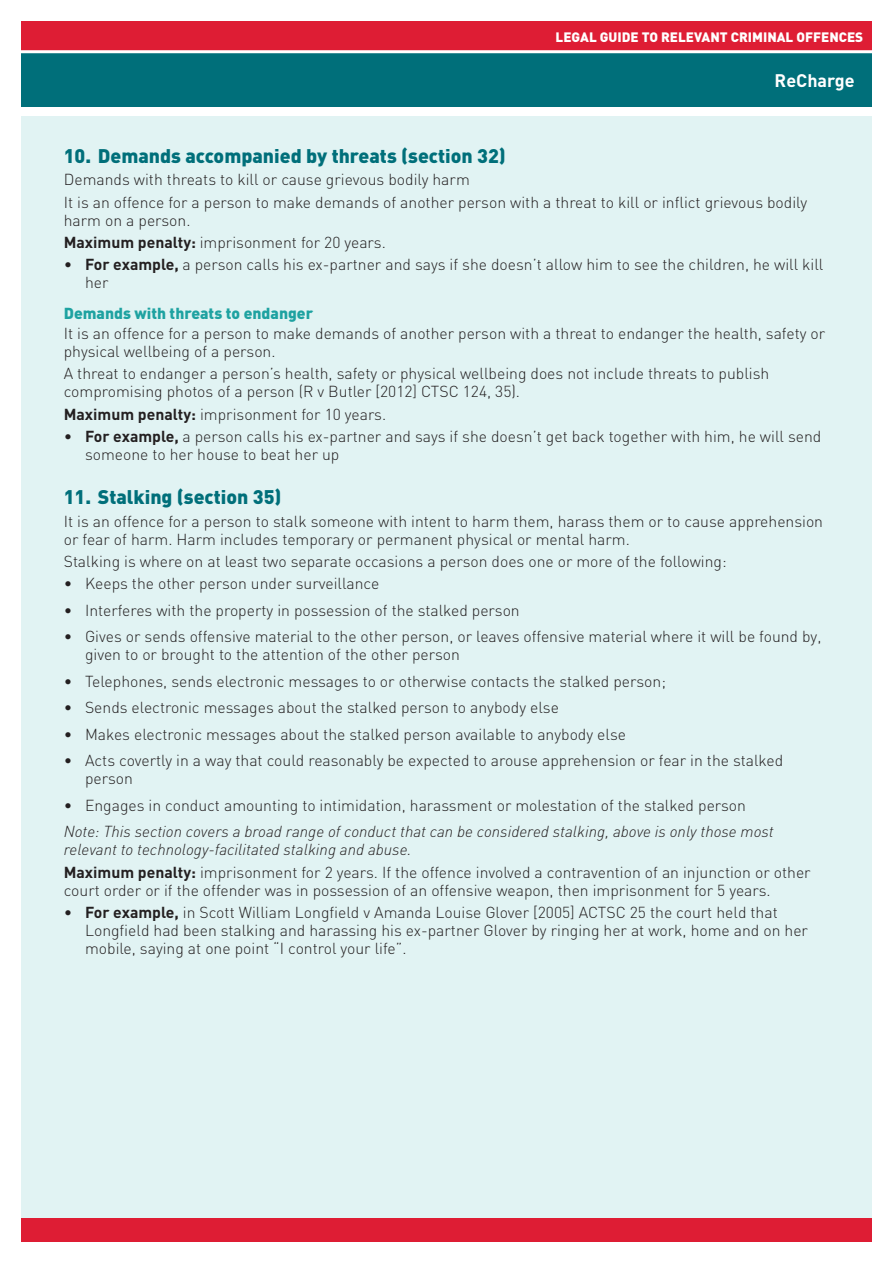
<style>
.page{position:relative;width:893px;height:1263px;background:#fff}
.page>*{position:absolute;margin:0;border:0;box-sizing:border-box;transform-origin:0 0}
.t1{font:900 19.5px "DIN";color:#006f7a}
.t2{font:700 18px "DIN";color:#fff}
.t3{font:300 15.75px/18px "DIN";color:#231f20}
.t4{font:italic 300 15.75px/18px "DIN";color:#231f20}
.t5{font:900 15.75px "DIN";color:#1ea2a1}
.t6{font:900 13.5px "DIN";color:#fff}
.s1{font-weight:700}
</style>
<div class="page">
<div style="left:21px;top:21px;width:851px;height:31px;background:#de1d34"></div>
<div style="left:21px;top:116px;width:851px;height:1102px;background:#e1f3f3"></div>
<div style="left:21px;top:52px;width:851px;height:54px;background:#006f7a"></div>
<div style="left:21px;top:1218px;width:851px;height:24px;background:#de1d34"></div>
<hr style="left:0;top:50px;width:893px;height:3px;background:#fff">
<p class="t6" style="left:556px;top:28px;width:309px">LEGAL GUIDE TO RELEVANT CRIMINAL OFFENCES</p>
<p class="t2" style="left:775px;top:68px;width:82px">ReCharge</p>
<p class="t1" style="left:64px;top:143px;width:444px">10. Demands accompanied by threats (section 32)</p>
<p class="t3" style="left:64px;top:168px;width:745px;line-height:22.2px">Demands with threats to kill or cause grievous bodily harm<br>It is an offence for a person to make demands of another person with a threat to kill or inflict grievous bodily</p>
<p class="t3" style="left:64px;top:209px;width:324px;line-height:22.2px">harm on a person.<br><span class="s1">Maximum penalty:</span> imprisonment for 20 years.</p>
<p class="t3" style="left:85px;top:255px;width:740px;text-indent:-21px">• <span class="s1">For example,</span> a person calls his ex-partner and says if she doesn’t allow him to see the children, he will kill her</p>
<p class="t5" style="left:64px;top:303px;width:251px">Demands with threats to endanger</p>
<p class="t3" style="left:64px;top:324px;width:763px">It is an offence for a person to make demands of another person with a threat to endanger the health, safety or physical wellbeing of a person.</p>
<p class="t3" style="left:64px;top:364px;width:707px">A threat to endanger a person’s health, safety or physical wellbeing does not include threats to publish compromising photos of a person (R v Butler [2012] CTSC 124, 35).</p>
<p class="t3" style="left:64px;top:405px;width:324px"><span class="s1">Maximum penalty:</span> imprisonment for 10 years.</p>
<p class="t3" style="left:85px;top:427px;width:738px;text-indent:-21px">• <span class="s1">For example,</span> a person calls his ex-partner and says if she doesn’t get back together with him, he will send someone to her house to beat her up</p>
<p class="t1" style="left:64px;top:484px;width:219px">11. Stalking (section 35)</p>
<p class="t3" style="left:64px;top:512px;width:761px">It is an offence for a person to stalk someone with intent to harm them, harass them or to cause apprehension or fear of harm. Harm includes temporary or permanent physical or mental harm.</p>
<p class="t3" style="left:64px;top:552px;width:664px">Stalking is where on at least two separate occasions a person does one or more of the following:</p>
<p class="t3" style="left:64px;top:574px;width:317px">• Keeps the other person under surveillance</p>
<p class="t3" style="left:64px;top:601px;width:457px">• Interferes with the property in possession of the stalked person</p>
<p class="t3" style="left:85px;top:627px;width:738px;text-indent:-21px">• Gives or sends offensive material to the other person, or leaves offensive material where it will be found by, given to or brought to the attention of the other person</p>
<p class="t3" style="left:64px;top:672px;width:604px">• Telephones, sends electronic messages to or otherwise contacts the stalked person;</p>
<p class="t3" style="left:64px;top:698px;width:497px">• Sends electronic messages about the stalked person to anybody else</p>
<p class="t3" style="left:64px;top:725px;width:564px">• Makes electronic messages about the stalked person available to anybody else</p>
<p class="t3" style="left:85px;top:751px;width:700px;text-indent:-21px">• Acts covertly in a way that could reasonably be expected to arouse apprehension or fear in the stalked person</p>
<p class="t3" style="left:64px;top:796px;width:684px">• Engages in conduct amounting to intimidation, harassment or molestation of the stalked person</p>
<p class="t4" style="left:64px;top:822px;width:712px">Note: This section covers a broad range of conduct that can be considered stalking, above is only those most relevant to technology-facilitated stalking and abuse.</p>
<p class="t3" style="left:64px;top:863px;width:748px"><span class="s1">Maximum penalty:</span> imprisonment for 2 years. If the offence involved a contravention of an injunction or other court order or if the offender was in possession of an offensive weapon, then imprisonment for 5 years.</p>
<p class="t3" style="left:85px;top:903px;width:724px;text-indent:-21px">• <span class="s1">For example,</span> in Scott William Longfield v Amanda Louise Glover [2005] ACTSC 25 the court held that<br>Longfield had been stalking and harassing his ex-partner Glover by ringing her at work, home and on her mobile, saying at one point “I control your life”.</p>
</div>
